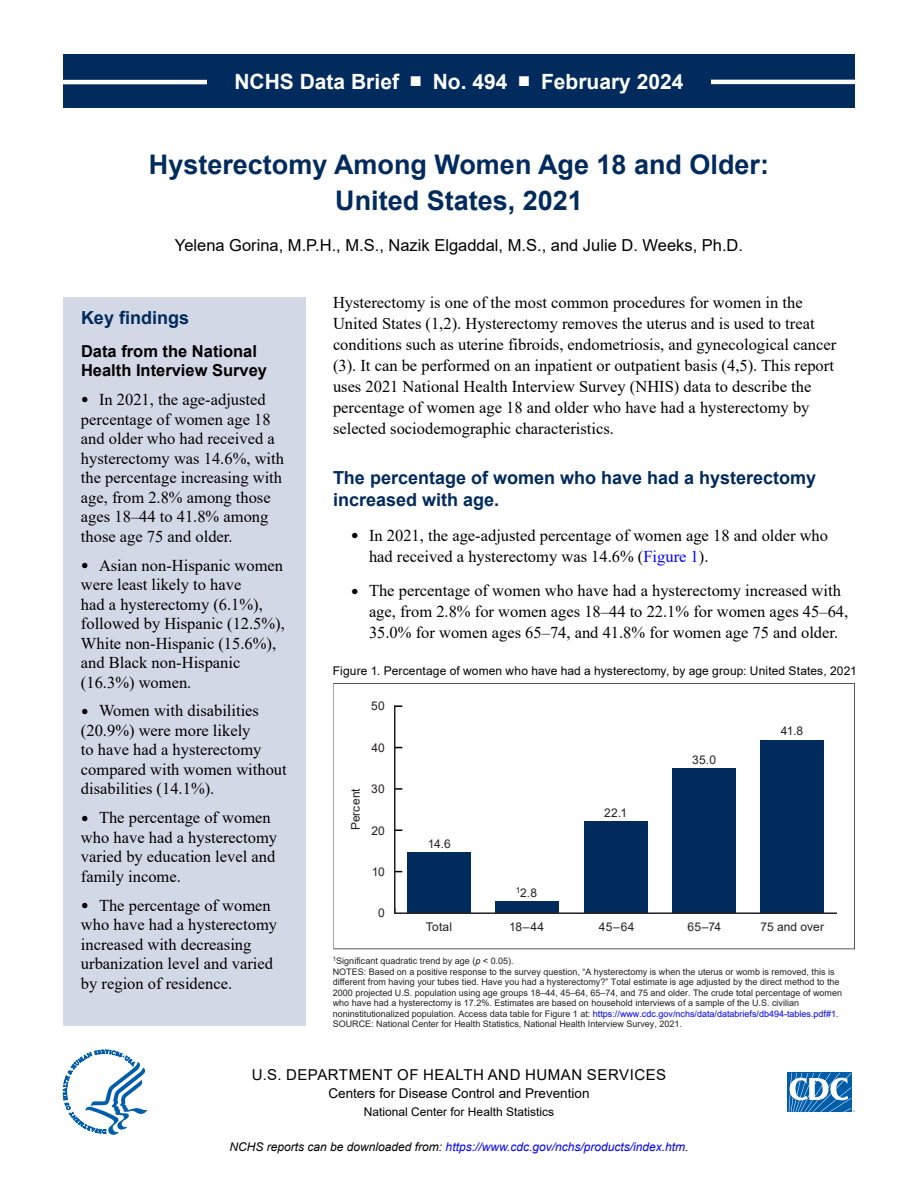
<style>
.page{position:relative;width:918px;height:1188px;background:#fff}
.page>*{position:absolute;margin:0;border:0;box-sizing:border-box;transform-origin:0 0}
.H1_Title{font:700 27px/36px "Arial";color:#002b5c;text-align:center}
.H1_Header_P1{font:700 21px "Arial";color:#fff}
.H3_KFsubtitle{font:700 18px/22.5px "Arial";color:#002b5c}
.P_Basic_Paragraph{font:16.5px/19.5px "Times New Roman";color:#000}
.P_Byline{font:16.5px "Arial";color:#000}
.H3_KFsubtitle-2{font:700 16.5px/19.5px "Arial";color:#000}
.H1_Footer{font:15px "Arial";letter-spacing:.035em;color:#000}
.H1_Footer-2{font:13.5px "Arial";color:#000}
.H1_Footer-3{font:12px "Arial";letter-spacing:.005em;color:#000}
.t1{font:italic 12px "Arial";color:#00f}
.t2{font:12px "Arial";letter-spacing:.01em;color:#231f20}
.t3{font:9px/10.5px "Arial";color:#231f20}
.s1{font-size:12.3px}
.s2{color:#00f}
.s3{font-style:italic}
.s4{color:#000}
</style>
<div class="page">
<svg style="left:787px;top:1072px;width:65px;height:1px"></svg>
<div style="left:787px;top:1073px;width:64px;height:39px;background:#005daa"></div>
<svg style="left:789px;top:1073px;width:66px;height:39px"></svg>
<svg style="left:63px;top:1050px;width:84px;height:85px"></svg>
<div style="left:63px;top:54px;width:792px;height:54px;background:#002b5c"></div>
<hr style="left:63px;top:80px;width:144px;height:4px;background:#fff">
<hr style="left:711px;top:80px;width:144px;height:4px;background:#fff">
<div style="left:63px;top:297px;width:243px;height:729px;background:#d3d8e6"></div>
<svg style="left:333px;top:683px;width:522px;height:266px"></svg>
<svg style="left:395px;top:788px;width:7px;height:2px"></svg>
<svg style="left:395px;top:705px;width:7px;height:2px"></svg>
<div style="left:407px;top:853px;width:64px;height:60px;background:#002b5c"></div>
<div style="left:495px;top:901px;width:64px;height:12px;background:#002b5c"></div>
<div style="left:584px;top:822px;width:63px;height:91px;background:#002b5c"></div>
<div style="left:672px;top:768px;width:64px;height:145px;background:#002b5c"></div>
<div style="left:760px;top:740px;width:64px;height:173px;background:#002b5c"></div>
<hr style="left:394px;top:706px;width:1px;height:207px;background:#231f20">
<hr style="left:395px;top:912px;width:442px;height:2px;background:#231f20">
<h1 class="H1_Header_P1" style="left:234px;top:66px;width:451px">NCHS Data Brief ■ No. 494 ■ February 2024</h1>
<h1 class="H1_Title" style="left:149px;top:147px;width:622px">Hysterectomy Among Women Age 18 and Older:<br>United States, 2021</h1>
<p class="P_Byline" style="left:175px;top:234px;width:570px">Yelena Gorina, M.P.H., M.S., Nazik Elgaddal, M.S., and Julie D. Weeks, Ph.D.</p>
<h3 class="H3_KFsubtitle" style="left:81px;top:306px;width:110px">Key findings</h3>
<h3 class="H3_KFsubtitle-2" style="left:81px;top:341px;width:188px">Data from the National<br>Health Interview Survey</h3>
<p class="P_Basic_Paragraph" style="left:81px;top:389px;width:205px"><span class="s1">●</span> In 2021, the age-adjusted percentage of women age 18 and older who had received a hysterectomy was 14.6%, with the percentage increasing with age, from 2.8% among those ages 18–44 to 41.8% among those age 75 and older.</p>
<p class="P_Basic_Paragraph" style="left:81px;top:555px;width:205px"><span class="s1">●</span> Asian non-Hispanic women were least likely to have<br>had a hysterectomy (6.1%), followed by Hispanic (12.5%),<br>White non-Hispanic (15.6%), and Black non-Hispanic (16.3%) women.</p>
<p class="P_Basic_Paragraph" style="left:81px;top:701px;width:207px"><span class="s1">●</span> Women with disabilities (20.9%) were more likely<br>to have had a hysterectomy compared with women without disabilities (14.1%).</p>
<p class="P_Basic_Paragraph" style="left:81px;top:808px;width:198px"><span class="s1">●</span> The percentage of women who have had a hysterectomy varied by education level and family income.</p>
<p class="P_Basic_Paragraph" style="left:81px;top:895px;width:198px"><span class="s1">●</span> The percentage of women who have had a hysterectomy increased with decreasing urbanization level and varied by region of residence.</p>
<p class="P_Basic_Paragraph" style="left:333px;top:292px;width:505px;line-height:21px">Hysterectomy is one of the most common procedures for women in the United States (1,2). Hysterectomy removes the uterus and is used to treat conditions such as uterine fibroids, endometriosis, and gynecological cancer (3). It can be performed on an inpatient or outpatient basis (4,5). This report uses 2021 National Health Interview Survey (NHIS) data to describe the percentage of women age 18 and older who have had a hysterectomy by selected sociodemographic characteristics.</p>
<h2 class="H3_KFsubtitle" style="left:333px;top:467px;width:485px">The percentage of women who have had a hysterectomy increased with age.</h2>
<p class="P_Basic_Paragraph" style="left:369px;top:524px;width:461px;line-height:21px;text-indent:-18px"><span class="s1">●</span> In 2021, the age-adjusted percentage of women age 18 and older who had received a hysterectomy was 14.6% (<span class="s2">Figure 1</span>).</p>
<p class="P_Basic_Paragraph" style="left:369px;top:580px;width:481px;line-height:21px;text-indent:-18px"><span class="s1">●</span> The percentage of women who have had a hysterectomy increased with age, from 2.8% for women ages 18–44 to 22.1% for women ages 45–64,<br>35.0% for women ages 65–74, and 41.8% for women age 75 and older.</p>
<p class="H1_Footer-3" style="left:333px;top:662px;width:526px">Figure 1. Percentage of women who have had a hysterectomy, by age group: United States, 2021</p>
<p class="t2" style="left:371px;top:698px;width:15px">50</p>
<p class="t2" style="left:371px;top:739px;width:15px">40</p>
<p class="t2" style="left:348px;top:830px;width:44px;rotate:-90deg">Percent</p>
<p class="t2" style="left:371px;top:781px;width:15px">30</p>
<p class="t2" style="left:371px;top:822px;width:15px">20</p>
<p class="t2" style="left:372px;top:863px;width:15px">10</p>
<p class="t2" style="left:378px;top:905px;width:8px">0</p>
<p class="t2" style="left:428px;top:836px;width:25px">14.6</p>
<p class="t2" style="left:516px;top:884px;width:23px"><sup>1</sup>2.8</p>
<p class="t2" style="left:604px;top:805px;width:24px">22.1</p>
<p class="t2" style="left:692px;top:751px;width:25px">35.0</p>
<p class="t2" style="left:781px;top:723px;width:24px">41.8</p>
<p class="t2" style="left:426px;top:919px;width:28px">Total</p>
<p class="t2" style="left:509px;top:919px;width:37px">18–44</p>
<p class="t2" style="left:599px;top:919px;width:37px">45–64</p>
<p class="t2" style="left:687px;top:919px;width:35px">65–74</p>
<p class="t2" style="left:760px;top:919px;width:65px">75 and over</p>
<p class="t3" style="left:333px;top:956px;width:511px"><sup>1</sup>Significant quadratic trend by age (<span class="s3">p</span> &lt; 0.05).<br>NOTES: Based on a positive response to the survey question, “A hysterectomy is when the uterus or womb is removed, this is different from having your tubes tied. Have you had a hysterectomy?” Total estimate is age adjusted by the direct method to the 2000 projected U.S. population using age groups 18–44, 45–64, 65–74, and 75 and older. The crude total percentage of women who have had a hysterectomy is 17.2%. Estimates are based on household interviews of a sample of the U.S. civilian noninstitutionalized population. Access data table for Figure 1 at: <span class="s2">https://www.cdc.gov/nchs/data/databriefs/db494-tables.pdf#1</span>.<br>SOURCE: National Center for Health Statistics, National Health Interview Survey, 2021.</p>
<h1 class="H1_Footer" style="left:252px;top:1064px;width:416px">U.S. DEPARTMENT OF HEALTH AND HUMAN SERVICES</h1>
<h1 class="H1_Footer-2" style="left:328px;top:1084px;width:263px">Centers for Disease Control and Prevention</h1>
<h1 class="H1_Footer-3" style="left:364px;top:1103px;width:192px">National Center for Health Statistics</h1>
<p class="t1" style="left:230px;top:1139px;width:460px"><span class="s4">NCHS reports can be downloaded from:</span> https://www.cdc.gov/nchs/products/index.htm<span class="s4">.</span></p>
</div>
